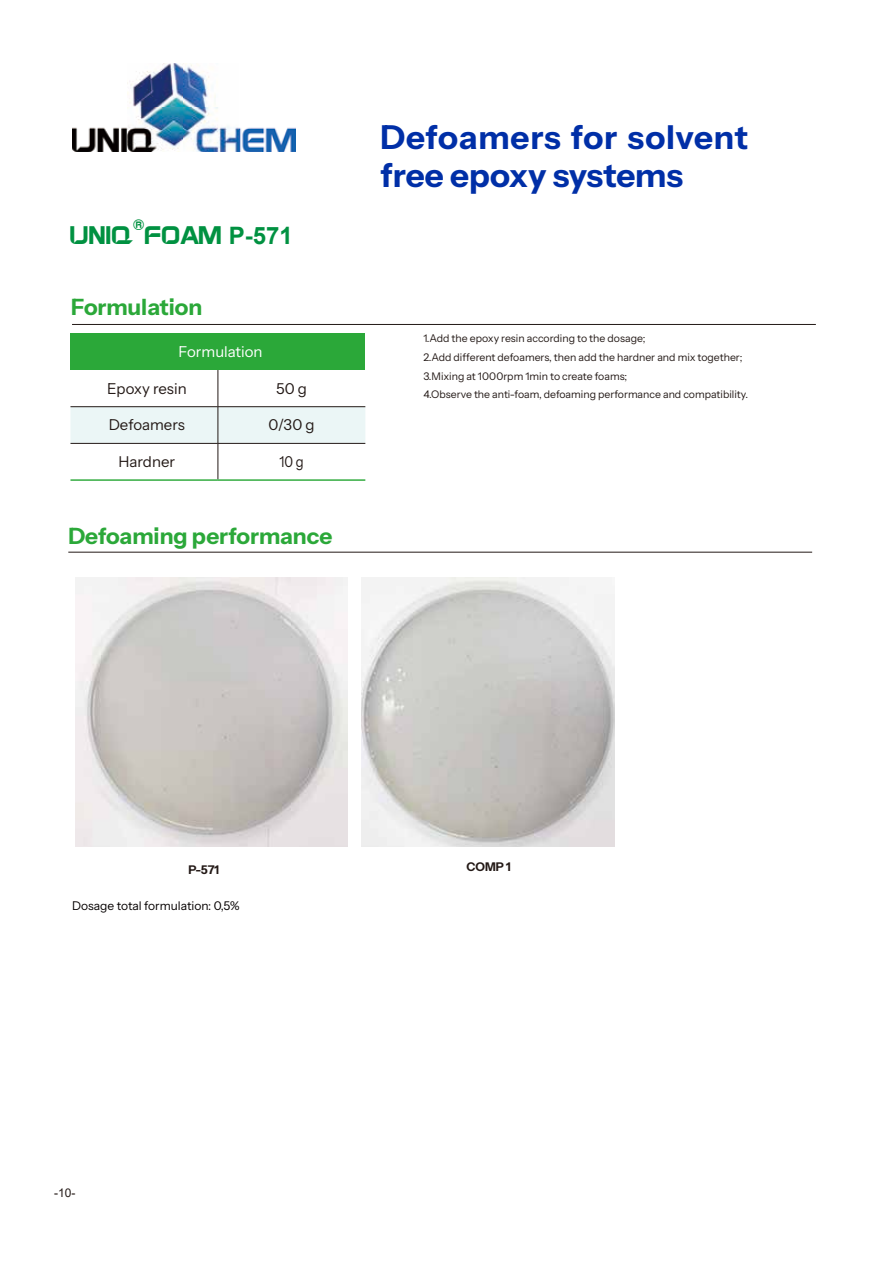
<style>
.page{position:relative;width:893px;height:1263px;background:#fff}
.page>*{position:absolute;margin:0;border:0;box-sizing:border-box;transform-origin:0 0}
.t1{font:700 33px/37.5px "Instrument Sans";letter-spacing:.01em;color:#002fa7}
.t2{font:30px "Gayatri";color:#009141}
.t3{font:700 24px "Arial";color:#009141}
.t4{font:700 22.5px "Instrument Sans";color:#2ba839}
.t5{font:17.55px "Gayatri";color:#009141}
.t6{font:15px "Instrument Sans";color:#231916}
.t7{font:15px "Instrument Sans";color:#fff}
.t8{font:15px "Instrument Sans";color:#231916;scale:.87 1}
.t9{font:12px "Instrument Sans";color:#050101}
.t10{font:700 12px "Instrument Sans";color:#231916}
.t11{font:12px "Arial";color:#231916}
.t12{font:10.5px/18.8px "Instrument Sans";color:#231916}
.s1{font-family:"Gayatri";font-weight:400;font-size:30px}
</style>
<div class="page">
<div style="left:70px;top:333px;width:295px;height:37px;background:#2ba839"></div>
<div style="left:70px;top:407px;width:295px;height:36px;background:#ebf6f6"></div>
<hr style="left:218px;top:370px;width:1px;height:36px;background:#231916">
<hr style="left:218px;top:407px;width:1px;height:36px;background:#231916">
<hr style="left:218px;top:444px;width:1px;height:35px;background:#231916">
<hr style="left:70px;top:406px;width:148px;height:1px;background:#231916">
<hr style="left:218px;top:406px;width:147px;height:1px;background:#231916">
<hr style="left:70px;top:443px;width:148px;height:1px;background:#231916">
<hr style="left:218px;top:443px;width:147px;height:1px;background:#231916">
<hr style="left:70px;top:479px;width:148px;height:2px;background:#2ba839">
<hr style="left:218px;top:479px;width:147px;height:2px;background:#2ba839">
<hr style="left:72px;top:324px;width:744px;height:1px;background:#231916">
<hr style="left:68px;top:552px;width:744px;height:1px;background:#231916">
<img style="left:129px;top:63px;width:87px;height:44px">
<img style="left:72px;top:107px;width:223px;height:44px">
<img style="left:362px;top:578px;width:252px;height:268px">
<img style="left:75px;top:578px;width:273px;height:268px">
<h3 class="t5" style="left:133px;top:219px;width:13px">®</h3>
<h3 class="t3" style="left:145px;top:218px;width:149px"><span class="s1">FOAM</span> P-571</h3>
<h2 class="t2" style="left:70px;top:225px;width:64px">UNIQ</h2>
<h3 class="t4" style="left:71px;top:292px;width:133px">Formulation</h3>
<h3 class="t7" style="left:179px;top:342px;width:85px">Formulation</h3>
<h3 class="t6" style="left:107px;top:379px;width:81px">Epoxy resin</h3>
<h3 class="t6" style="left:276px;top:379px;width:32px">50 g</h3>
<h3 class="t6" style="left:109px;top:416px;width:78px">Defoamers</h3>
<h3 class="t6" style="left:269px;top:416px;width:48px">0/30 g</h3>
<h3 class="t6" style="left:119px;top:452px;width:58px">Hardner</h3>
<h3 class="t8" style="left:279px;top:452px;width:29px">10 g</h3>
<h3 class="t4" style="left:68px;top:522px;width:265px">Defoaming performance</h3>
<h1 class="t1" style="left:380px;top:120px;width:370px">Defoamers for solvent free epoxy systems</h1>
<p class="t12" style="left:423px;top:329px;width:326px">1.Add the epoxy resin according to the dosage;<br>2.Add different defoamers, then add the hardner and mix together; 3.Mixing at 1000rpm 1min to create foams;<br>4.Observe the anti-foam, defoaming performance and compatibility.</p>
<p class="t10" style="left:188px;top:862px;width:32px">P-571</p>
<p class="t10" style="left:466px;top:860px;width:46px">COMP 1</p>
<p class="t9" style="left:72px;top:898px;width:169px">Dosage total formulation: 0,5%</p>
<p class="t11" style="left:54px;top:1184px;width:23px">-10-</p>
</div>
